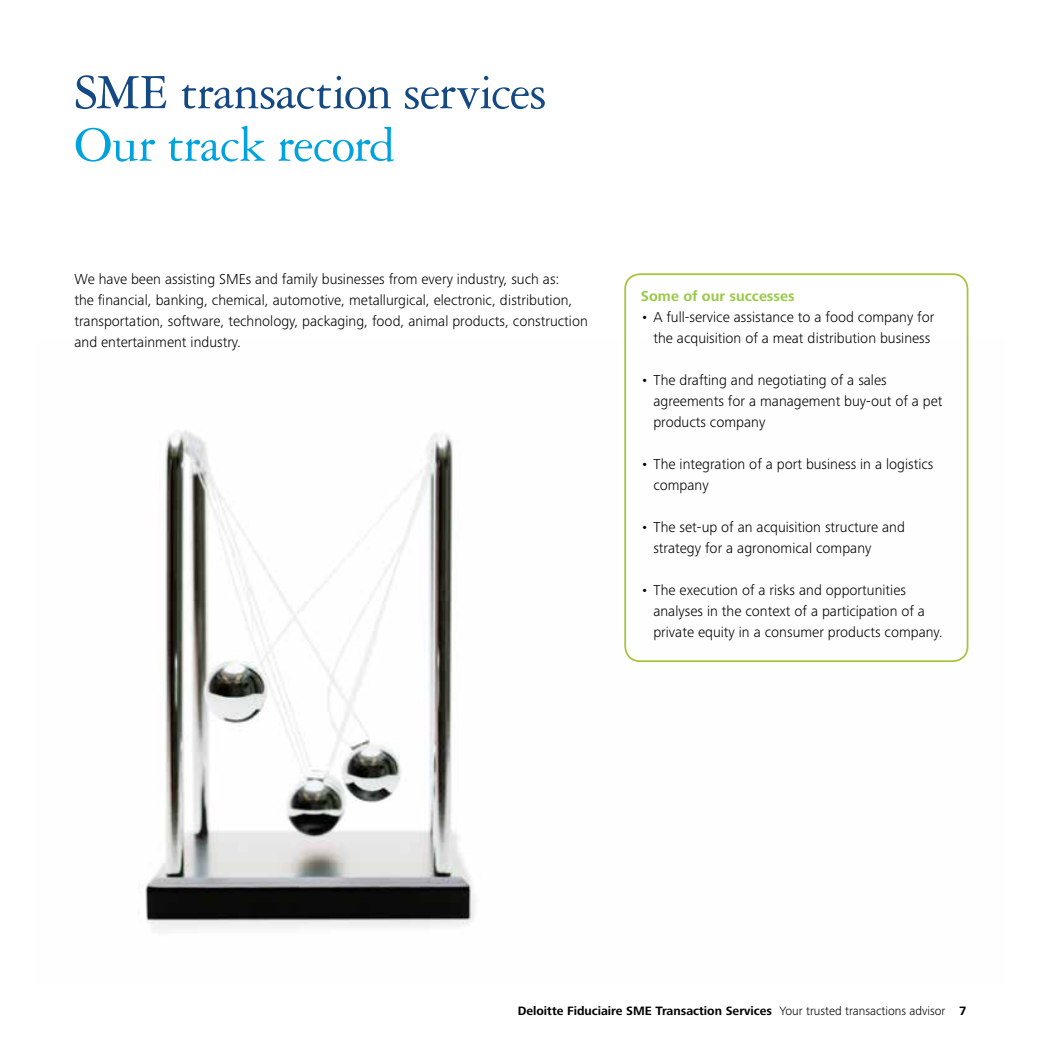
<style>
.page{position:relative;width:1042px;height:1042px;background:#fff}
.page>*{position:absolute;margin:0;border:0;box-sizing:border-box;transform-origin:0 0}
.t1{font:52.5px "Garamond 3 LT Std";letter-spacing:-.02em;color:#144983}
.t2{font:52.5px "Garamond 3 LT Std";letter-spacing:-.02em;color:#00a3de}
.t3{font:300 14.88px/21px "Frutiger Next Pro";color:#000}
.t4{font:700 14.88px "Frutiger Next Pro";color:#99ca49}
.t5{font:700 12.6px "Frutiger Next Pro";color:#000}
.s1{font-weight:300}
</style>
<div class="page">
<img style="left:138px;top:339px;width:831px;height:592px">
<div style="left:624px;top:273px;width:344px;height:389px;border:2px solid #a4c53a;border-radius:15px"></div>
<h1 class="t1" style="left:74px;top:64px;width:474px">SME transaction services</h1>
<h1 class="t2" style="left:74px;top:116px;width:323px">Our track record</h1>
<p class="t3" style="left:74px;top:268px;width:515px">We have been assisting SMEs and family businesses from every industry, such as:<br>the financial, banking, chemical, automotive, metallurgical, electronic, distribution, transportation, software, technology, packaging, food, animal products, construction and entertainment industry.</p>
<p class="t4" style="left:641px;top:287px;width:155px">Some of our successes</p>
<p class="t3" style="left:641px;top:306px;width:295px;text-align:center">• A full-service assistance to a food company for the acquisition of a meat distribution business</p>
<p class="t3" style="left:653px;top:369px;width:291px;text-indent:-12px">• The drafting and negotiating of a sales agreements for a management buy-out of a pet products company</p>
<p class="t3" style="left:653px;top:453px;width:282px;text-indent:-12px">• The integration of a port business in a logistics company</p>
<p class="t3" style="left:653px;top:516px;width:253px;text-indent:-12px">• The set-up of an acquisition structure and strategy for a agronomical company</p>
<p class="t3" style="left:653px;top:579px;width:291px;text-indent:-12px">• The execution of a risks and opportunities analyses in the context of a participation of a private equity in a consumer products company.</p>
<p class="t5" style="left:518px;top:1004px;width:450px">Deloitte Fiduciaire SME Transaction Services <span class="s1">Your trusted transactions advisor</span> 7</p>
</div>
